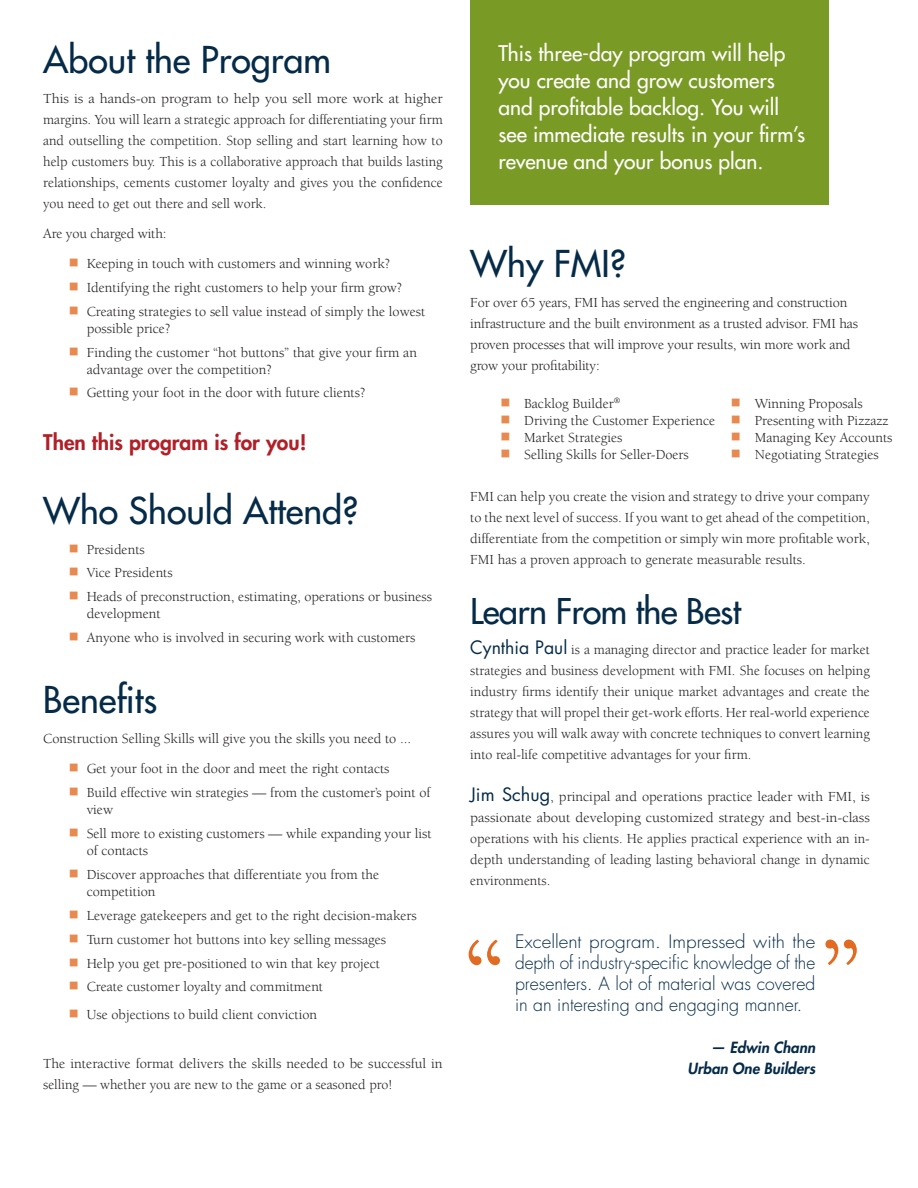
<style>
.page{position:relative;width:918px;height:1188px;background:#fff}
.page>*{position:absolute;margin:0;border:0;box-sizing:border-box;transform-origin:0 0}
.t1{font:500 36px "Futura Std";color:#052b48}
.t2{font:500 34.5px "Futura Std";letter-spacing:-.02em;color:#052b48}
.t3{font:500 21px/27px "Futura Std";color:#fff}
.t4{font:800 21px "Futura Std";color:#b21f27}
.t5{font:300 18px/21px "Futura Std";color:#052b48;text-align:justify;scale:1.04 1}
.t6{font:italic 800 15px "Futura Std";color:#052b48}
.t7{font:14.25px/21px "Berkeley Std";color:#231f20}
.t8{font:14.25px/21px "Berkeley Std";color:#231f20;text-align:justify;scale:1.04 1}
.s1{font-family:"Futura Std";font-size:18px;color:#042a47}
</style>
<div class="page">
<div style="left:470px;top:0;width:359px;height:204px;background:#7a9a26"></div>
<svg style="left:469px;top:940px;width:31px;height:25px"></svg>
<svg style="left:825px;top:940px;width:32px;height:25px"></svg>
<p class="t1" style="left:43px;top:37px;width:289px">About the Program</p>
<p class="t8" style="left:43px;top:88px;width:386px">This is a hands-on program to help you sell more work at higher margins. You will learn a strategic approach for differentiating your firm and outselling the competition. Stop selling and start learning how to help customers buy. This is a collaborative approach that builds lasting relationships, cements customer loyalty and gives you the confidence you need to get out there and sell work.</p>
<p class="t7" style="left:43px;top:223px;width:125px">Are you charged with:</p>
<p class="t7" style="left:87px;top:253px;width:305px">Keeping in touch with customers and winning work?</p>
<p class="t7" style="left:87px;top:277px;width:317px">Identifying the right customers to help your firm grow?</p>
<p class="t7" style="left:87px;top:303px;width:340px;line-height:17.1px">Creating strategies to sell value instead of simply the lowest possible price?</p>
<p class="t7" style="left:87px;top:344px;width:332px;line-height:17.1px">Finding the customer “hot buttons” that give your firm an advantage over the competition?</p>
<p class="t7" style="left:87px;top:383px;width:280px">Getting your foot in the door with future clients?</p>
<p class="t4" style="left:43px;top:429px;width:265px">Then this program is for you!</p>
<p class="t1" style="left:43px;top:488px;width:317px">Who Should Attend?</p>
<p class="t7" style="left:87px;top:539px;width:60px">Presidents</p>
<p class="t7" style="left:87px;top:563px;width:88px">Vice Presidents</p>
<p class="t7" style="left:87px;top:589px;width:347px;line-height:17.1px">Heads of preconstruction, estimating, operations or business development</p>
<p class="t7" style="left:87px;top:628px;width:330px">Anyone who is involved in securing work with customers</p>
<p class="t1" style="left:43px;top:677px;width:116px">Benefits</p>
<p class="t7" style="left:43px;top:729px;width:369px">Construction Selling Skills will give you the skills you need to ...</p>
<p class="t7" style="left:87px;top:759px;width:304px">Get your foot in the door and meet the right contacts</p>
<p class="t7" style="left:87px;top:784px;width:345px;line-height:17.1px">Build effective win strategies — from the customer’s point of view</p>
<p class="t7" style="left:87px;top:825px;width:346px;line-height:17.1px">Sell more to existing customers — while expanding your list of contacts</p>
<p class="t7" style="left:87px;top:866px;width:294px;line-height:17.1px">Discover approaches that differentiate you from the competition</p>
<p class="t7" style="left:87px;top:905px;width:332px">Leverage gatekeepers and get to the right decision-makers</p>
<p class="t7" style="left:87px;top:929px;width:301px">Turn customer hot buttons into key selling messages</p>
<p class="t7" style="left:87px;top:953px;width:295px">Help you get pre-positioned to win that key project</p>
<p class="t7" style="left:87px;top:977px;width:238px">Create customer loyalty and commitment</p>
<p class="t7" style="left:87px;top:1005px;width:232px">Use objections to build client conviction</p>
<p class="t7" style="left:43px;top:1053px;width:401px">The interactive format delivers the skills needed to be successful in selling — whether you are new to the game or a seasoned pro!</p>
<p class="t3" style="left:498px;top:39px;width:308px">This three-day program will help you create and grow customers and profitable backlog. You will see immediate results in your firm’s revenue and your bonus plan.</p>
<p class="t1" style="left:470px;top:241px;width:157px">Why FMI?</p>
<p class="t7" style="left:470px;top:292px;width:389px">For over 65 years, FMI has served the engineering and construction infrastructure and the built environment as a trusted advisor. FMI has proven processes that will improve your results, win more work and grow your profitability:</p>
<p class="t7" style="left:524px;top:393px;width:98px">Backlog Builder<sup>®</sup></p>
<p class="t7" style="left:524px;top:410px;width:193px">Driving the Customer Experience</p>
<p class="t7" style="left:524px;top:428px;width:100px">Market Strategies</p>
<p class="t7" style="left:524px;top:445px;width:166px">Selling Skills for Seller-Doers</p>
<p class="t7" style="left:470px;top:487px;width:401px;text-align:justify">FMI can help you create the vision and strategy to drive your company to the next level of success. If you want to get ahead of the competition, differentiate from the competition or simply win more profitable work, FMI has a proven approach to generate measurable results.</p>
<p class="t2" style="left:470px;top:590px;width:272px">Learn From the Best</p>
<p class="t7" style="left:470px;top:640px;width:401px;text-align:justify"><span class="s1">Cynthia Paul</span> is a managing director and practice leader for market strategies and business development with FMI. She focuses on helping industry firms identify their unique market advantages and create the strategy that will propel their get-work efforts. Her real-world experience assures you will walk away with concrete techniques to convert learning into real-life competitive advantages for your firm.</p>
<p class="t7" style="left:470px;top:787px;width:401px;text-align:justify"><span class="s1">Jim Schug</span>, principal and operations practice leader with FMI, is passionate about developing customized strategy and best-in-class operations with his clients. He applies practical experience with an in&shy;depth understanding of leading lasting behavioral change in dynamic environments.</p>
<p class="t7" style="left:755px;top:393px;width:109px">Winning Proposals</p>
<p class="t7" style="left:755px;top:410px;width:135px">Presenting with Pizzazz</p>
<p class="t7" style="left:755px;top:427px;width:139px">Managing Key Accounts</p>
<p class="t7" style="left:755px;top:444px;width:125px">Negotiating Strategies</p>
<p class="t5" style="left:515px;top:931px;width:290px">Excellent program. Impressed with the depth of industry-specific knowledge of the presenters. A lot of material was covered in an interesting and engaging manner.</p>
<p class="t6" style="left:710px;top:1038px;width:106px">— Edwin Chann</p>
<p class="t6" style="left:687px;top:1059px;width:129px">Urban One Builders</p>
</div>
